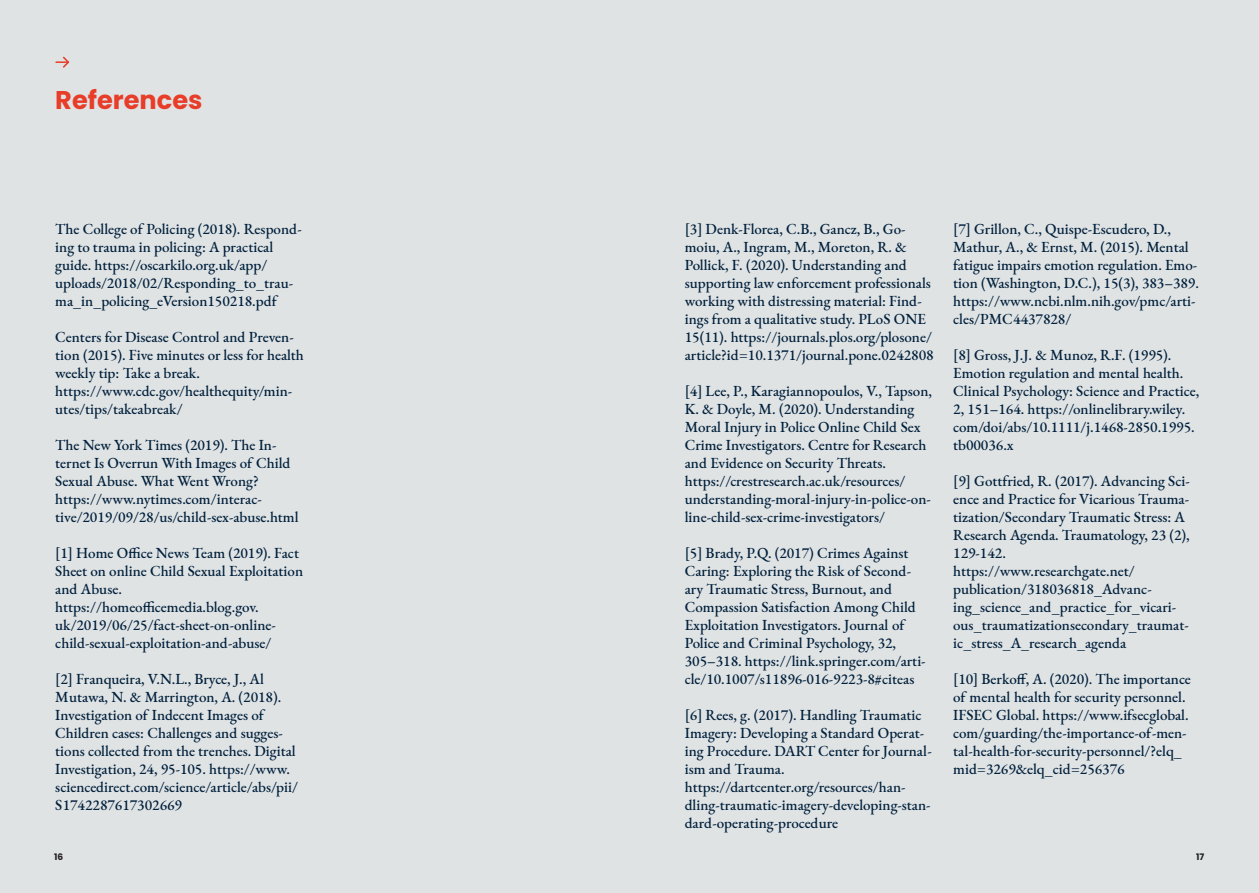
<style>
.page{position:relative;width:1259px;height:893px;background:#fff}
.page>*{position:absolute;margin:0;border:0;box-sizing:border-box;transform-origin:0 0}
.t1{font:700 25.65px "Poppins";color:#e73d29}
.t2{font:500 15px/18px "EB Garamond";color:#00203c}
.t3{font:700 9px "Poppins";color:#231f20}
</style>
<div class="page">
<div style="left:629px;top:0;width:630px;height:893px;background:#e0e3e4"></div>
<div style="left:0;top:0;width:629px;height:893px;background:#e0e3e4"></div>
<svg style="left:56px;top:56px;width:13px;height:12px"></svg>
<p class="t1" style="left:55px;top:85px;width:149px">References</p>
<p class="t2" style="left:55px;top:220px;width:248px">The College of Policing (2018). Respond&shy;ing to trauma in policing: A practical guide. https://oscarkilo.org.uk/app/ uploads/2018/02/Responding_to_trau&shy;ma_in_policing_eVersion150218.pdf</p>
<p class="t2" style="left:55px;top:328px;width:250px">Centers for Disease Control and Preven&shy;tion (2015). Five minutes or less for health</p>
<p class="t2" style="left:55px;top:364px;width:146px">weekly tip: Take a break.</p>
<p class="t2" style="left:55px;top:382px;width:238px">https://www.cdc.gov/healthequity/min&shy;utes/tips/takeabreak/</p>
<p class="t2" style="left:55px;top:436px;width:236px">The New York Times (2019). The In&shy;ternet Is Overrun With Images of Child<br>Sexual Abuse. What Went Wrong?</p>
<p class="t2" style="left:55px;top:490px;width:245px">https://www.nytimes.com/interac&shy;tive/2019/09/28/us/child-sex-abuse.html</p>
<p class="t2" style="left:55px;top:544px;width:249px">[1] Home Office News Team (2019). Fact<br>Sheet on online Child Sexual Exploitation and Abuse.</p>
<p class="t2" style="left:55px;top:598px;width:222px">https://homeofficemedia.blog.gov. uk/2019/06/25/fact-sheet-on-online&shy;child-sexual-exploitation-and-abuse/</p>
<p class="t2" style="left:55px;top:670px;width:244px">[2] Franqueira, V.N.L., Bryce, J., Al Mutawa, N. &amp; Marrington, A. (2018).<br>Investigation of Indecent Images of Children cases: Challenges and sugges&shy;tions collected from the trenches. Digital Investigation, 24, 95-105. https://www. sciencedirect.com/science/article/abs/pii/ S1742287617302669</p>
<p class="t2" style="left:685px;top:220px;width:250px">[3] Denk-Florea, C.B., Gancz, B., Go&shy;moiu, A., Ingram, M., Moreton, R. &amp; Pollick, F. (2020). Understanding and supporting law enforcement professionals working with distressing material: Find&shy;ings from a qualitative study. PLoS ONE 15(11). https://journals.plos.org/plosone/ article?id=10.1371/journal.pone.0242808</p>
<p class="t2" style="left:685px;top:382px;width:249px">[4] Lee, P., Karagiannopoulos, V., Tapson, K. &amp; Doyle, M. (2020). Understanding Moral Injury in Police Online Child Sex Crime Investigators. Centre for Research and Evidence on Security Threats.</p>
<p class="t2" style="left:685px;top:472px;width:247px">https://crestresearch.ac.uk/resources/ understanding-moral-injury-in-police-on&shy;line-child-sex-crime-investigators/</p>
<p class="t2" style="left:685px;top:544px;width:242px">[5] Brady, P.Q. (2017) Crimes Against Caring: Exploring the Risk of Second&shy;ary Traumatic Stress, Burnout, and Compassion Satisfaction Among Child Exploitation Investigators. Journal of Police and Criminal Psychology, 32, 305–318. https://link.springer.com/arti&shy;cle/10.1007/s11896-016-9223-8#citeas</p>
<p class="t2" style="left:685px;top:706px;width:248px">[6] Rees, g. (2017). Handling Traumatic Imagery: Developing a Standard Operat&shy;ing Procedure. DART Center for Journal&shy;ism and Trauma.</p>
<p class="t2" style="left:685px;top:778px;width:247px">https://dartcenter.org/resources/han&shy;dling-traumatic-imagery-developing-stan&shy;dard-operating-procedure</p>
<p class="t2" style="left:953px;top:220px;width:247px">[7] Grillon, C., Quispe-Escudero, D., Mathur, A., &amp; Ernst, M. (2015). Mental fatigue impairs emotion regulation. Emo&shy;tion (Washington, D.C.), 15(3), 383–389. https://www.ncbi.nlm.nih.gov/pmc/arti&shy;cles/PMC4437828/</p>
<p class="t2" style="left:953px;top:346px;width:247px">[8] Gross, J.J. &amp; Munoz, R.F. (1995).<br>Emotion regulation and mental health.<br>Clinical Psychology: Science and Practice, 2, 151–164. https://onlinelibrary.wiley. com/doi/abs/10.1111/j.1468-2850.1995. tb00036.x</p>
<p class="t2" style="left:953px;top:472px;width:238px">[9] Gottfried, R. (2017). Advancing Sci&shy;ence and Practice for Vicarious Trauma&shy;tization/Secondary Traumatic Stress: A Research Agenda. Traumatology, 23 (2), 129-142.</p>
<p class="t2" style="left:953px;top:562px;width:237px">https://www.researchgate.net/ publication/318036818_Advanc&shy;ing_science_and_practice_for_vicari&shy;ous_traumatizationsecondary_traumat&shy;ic_stress_A_research_agenda</p>
<p class="t2" style="left:953px;top:670px;width:239px">[10] Berkoff, A. (2020). The importance of mental health for security personnel.<br>IFSEC Global. https://www.ifsecglobal. com/guarding/the-importance-of-men&shy;tal-health-for-security-personnel/?elq_ mid=3269&amp;elq_cid=256376</p>
<p class="t3" style="left:54px;top:851px;width:11px">16</p>
<p class="t3" style="left:1196px;top:851px;width:10px">17</p>
</div>
